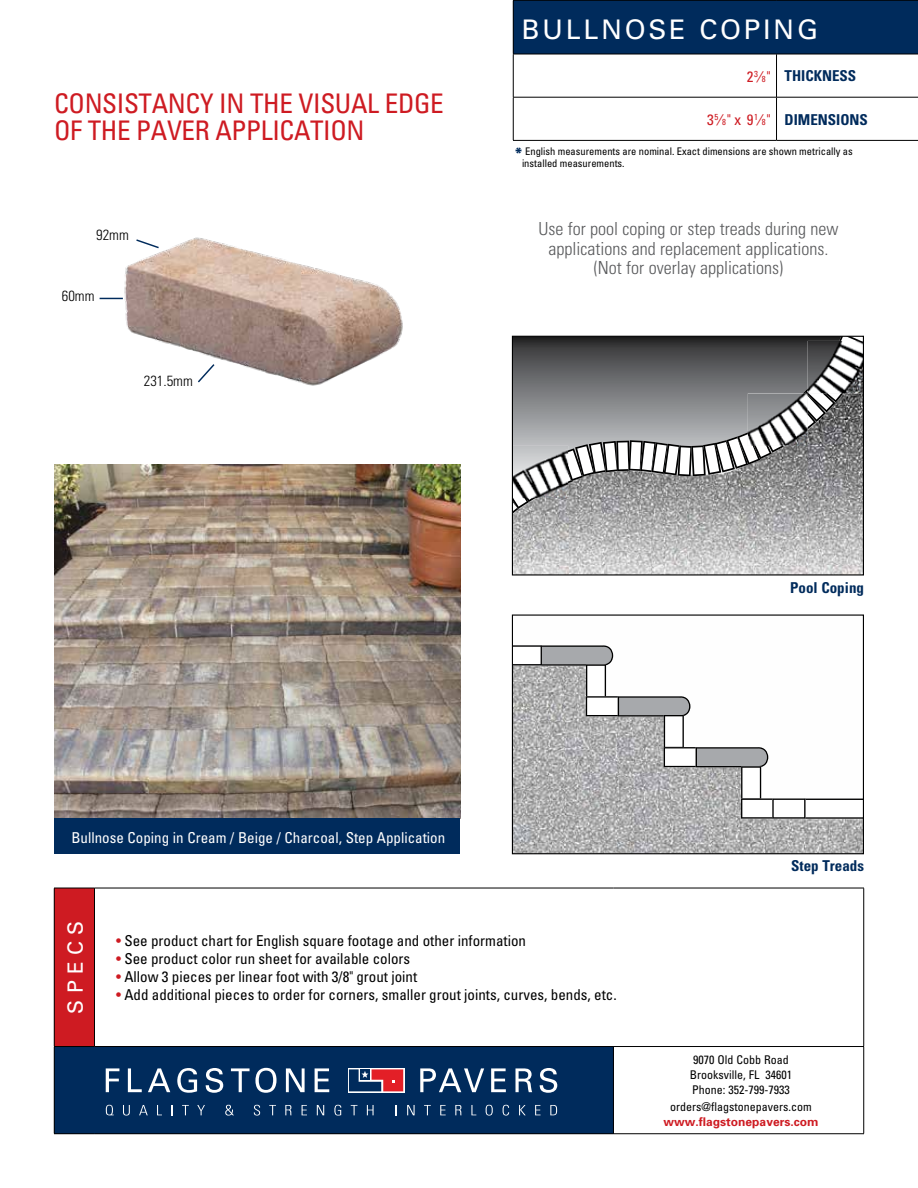
<style>
.page{position:relative;width:918px;height:1188px;background:#fff}
.page>*{position:absolute;margin:0;border:0;box-sizing:border-box;transform-origin:0 0}
.t1{font:condensed 27px/27px "Univers";letter-spacing:-.015em;color:#ce1b22}
.t2{font:27px "Univers";letter-spacing:.1em;color:#fff}
.t3{font:21px "Univers";letter-spacing:.3em;color:#fff}
.t4{font:300 condensed 18px/19.5px "Univers";color:#58595b;text-align:center}
.t5{font:condensed 15px "Univers";color:#000}
.t6{font:700 condensed 15px "Univers";color:#002b5c}
.t7{font:condensed 15px "Univers";color:#fff}
.t8{font:300 condensed 14.7px "Univers";color:#000}
.t9{font:condensed 12px/15px "Univers";color:#000}
.t10{font:700 12px "Univers";color:#ce1b22}
.t11{font:condensed 10.5px/12.6px "Univers";color:#000}
.s1{font-weight:400;color:#ce1b22}
.s2{font-weight:400;font-size:8.7px;color:#ce1b22}
.s3{font-weight:900;font-stretch:normal;font-size:15px;color:#002b5c}
.s4{color:#ce1b22}
</style>
<div class="page">
<div style="left:513px;top:0;width:405px;height:54px;background:#002b5c"></div>
<hr style="left:513px;top:0;width:264px;height:1px;background:#000">
<hr style="left:513px;top:1px;width:1px;height:53px;background:#000">
<hr style="left:777px;top:0;width:141px;height:1px;background:#000">
<hr style="left:513px;top:54px;width:264px;height:1px;background:#000">
<hr style="left:513px;top:54px;width:1px;height:43px;background:#000">
<hr style="left:777px;top:54px;width:141px;height:1px;background:#000">
<hr style="left:776px;top:54px;width:1px;height:43px;background:#000">
<hr style="left:513px;top:97px;width:264px;height:1px;background:#000">
<hr style="left:513px;top:97px;width:1px;height:43px;background:#000">
<hr style="left:777px;top:97px;width:141px;height:1px;background:#000">
<hr style="left:776px;top:97px;width:1px;height:43px;background:#000">
<hr style="left:513px;top:140px;width:264px;height:1px;background:#000">
<hr style="left:777px;top:140px;width:141px;height:1px;background:#000">
<div style="left:54px;top:1047px;width:559px;height:87px;background:#002b5c"></div>
<svg style="left:106px;top:1068px;width:13px;height:24px"></svg>
<svg style="left:128px;top:1068px;width:14px;height:24px"></svg>
<svg style="left:148px;top:1068px;width:22px;height:24px"></svg>
<svg style="left:177px;top:1068px;width:20px;height:25px"></svg>
<svg style="left:206px;top:1068px;width:17px;height:25px"></svg>
<svg style="left:231px;top:1068px;width:46px;height:25px"></svg>
<svg style="left:286px;top:1068px;width:19px;height:24px"></svg>
<svg style="left:315px;top:1068px;width:14px;height:24px"></svg>
<svg style="left:420px;top:1068px;width:64px;height:24px"></svg>
<svg style="left:491px;top:1068px;width:15px;height:24px"></svg>
<svg style="left:516px;top:1068px;width:16px;height:24px"></svg>
<svg style="left:540px;top:1068px;width:17px;height:25px"></svg>
<svg style="left:348px;top:1068px;width:56px;height:24px"></svg>
<svg style="left:106px;top:1105px;width:8px;height:10px"></svg>
<svg style="left:123px;top:1105px;width:7px;height:11px"></svg>
<svg style="left:139px;top:1105px;width:9px;height:10px"></svg>
<svg style="left:157px;top:1105px;width:5px;height:10px"></svg>
<svg style="left:182px;top:1105px;width:7px;height:10px"></svg>
<svg style="left:197px;top:1105px;width:8px;height:10px"></svg>
<svg style="left:225px;top:1105px;width:9px;height:11px"></svg>
<svg style="left:254px;top:1105px;width:6px;height:11px"></svg>
<svg style="left:269px;top:1105px;width:7px;height:10px"></svg>
<svg style="left:285px;top:1105px;width:6px;height:10px"></svg>
<svg style="left:302px;top:1105px;width:5px;height:10px"></svg>
<svg style="left:317px;top:1105px;width:7px;height:10px"></svg>
<svg style="left:334px;top:1105px;width:7px;height:11px"></svg>
<svg style="left:351px;top:1105px;width:6px;height:10px"></svg>
<svg style="left:367px;top:1105px;width:7px;height:10px"></svg>
<svg style="left:407px;top:1105px;width:8px;height:10px"></svg>
<svg style="left:424px;top:1105px;width:7px;height:10px"></svg>
<svg style="left:440px;top:1105px;width:6px;height:10px"></svg>
<svg style="left:455px;top:1105px;width:6px;height:10px"></svg>
<svg style="left:471px;top:1105px;width:5px;height:10px"></svg>
<svg style="left:486px;top:1105px;width:7px;height:11px"></svg>
<svg style="left:503px;top:1105px;width:6px;height:11px"></svg>
<svg style="left:519px;top:1105px;width:7px;height:10px"></svg>
<svg style="left:535px;top:1105px;width:6px;height:10px"></svg>
<svg style="left:550px;top:1105px;width:7px;height:10px"></svg>
<svg style="left:349px;top:1069px;width:54px;height:22px"></svg>
<div style="left:54px;top:888px;width:40px;height:159px;background:#ce1b22"></div>
<hr style="left:54px;top:888px;width:40px;height:1px;background:#000">
<hr style="left:54px;top:888px;width:1px;height:158px;background:#000">
<hr style="left:94px;top:888px;width:519px;height:1px;background:#000">
<hr style="left:94px;top:888px;width:1px;height:158px;background:#000">
<hr style="left:613px;top:888px;width:251px;height:1px;background:#000">
<hr style="left:863px;top:888px;width:1px;height:158px;background:#000">
<hr style="left:54px;top:1046px;width:40px;height:1px;background:#000">
<hr style="left:54px;top:1047px;width:1px;height:86px;background:#000">
<hr style="left:94px;top:1046px;width:519px;height:1px;background:#000">
<hr style="left:613px;top:1046px;width:251px;height:1px;background:#000">
<hr style="left:613px;top:1047px;width:1px;height:86px;background:#000">
<hr style="left:863px;top:1047px;width:1px;height:86px;background:#000">
<hr style="left:54px;top:1133px;width:40px;height:1px;background:#000">
<hr style="left:94px;top:1133px;width:519px;height:1px;background:#000">
<hr style="left:613px;top:1133px;width:251px;height:1px;background:#000">
<img style="left:99px;top:237px;width:304px;height:149px">
<svg style="left:100px;top:298px;width:23px;height:1px"></svg>
<svg style="left:196px;top:363px;width:20px;height:21px"></svg>
<svg style="left:135px;top:238px;width:25px;height:11px"></svg>
<img style="left:54px;top:464px;width:406px;height:355px">
<div style="left:54px;top:819px;width:406px;height:35px;background:#002b5c"></div>
<img style="left:808px;top:483px;width:54px;height:91px">
<img style="left:569px;top:483px;width:239px;height:91px">
<img style="left:514px;top:483px;width:55px;height:91px">
<svg style="left:514px;top:498px;width:21px;height:16px"></svg>
<svg style="left:514px;top:338px;width:348px;height:145px"></svg>
<div style="left:512px;top:336px;width:352px;height:240px;border:1px solid #000"></div>
<img style="left:514px;top:819px;width:348px;height:33px">
<svg style="left:514px;top:645px;width:348px;height:174px"></svg>
<div style="left:512px;top:615px;width:352px;height:239px;border:1px solid #000"></div>
<h1 class="t1" style="left:54px;top:90px;width:391px">CONSISTANCY IN THE VISUAL EDGE<br>OF THE PAVER APPLICATION</h1>
<h1 class="t2" style="left:521px;top:13px;width:298px">BULLNOSE COPING</h1>
<p class="t6" style="left:747px;top:67px;width:111px"><span class="s1">2</span><sup>3</sup><span class="s1">⁄</span><span class="s2">8</span><span class="s1">"</span> THICKNESS</p>
<p class="t6" style="left:707px;top:110px;width:162px"><span class="s1">3</span><sup>5</sup><span class="s1">⁄</span><span class="s2">8</span><span class="s1">" x 9</span><sup>1</sup><span class="s1">⁄</span><span class="s2">8</span><span class="s1">"</span> DIMENSIONS</p>
<p class="t11" style="left:522px;top:145px;width:332px;text-indent:-8px"><span class="s3">*</span> English measurements are nominal. Exact dimensions are shown metrically as installed measurements.</p>
<p class="t8" style="left:96px;top:226px;width:34px">92mm</p>
<p class="t4" style="left:538px;top:219px;width:302px">Use for pool coping or step treads during new applications and replacement applications. (Not for overlay applications)</p>
<p class="t8" style="left:62px;top:286px;width:34px">60mm</p>
<p class="t8" style="left:144px;top:372px;width:50px">231.5mm</p>
<p class="t6" style="left:790px;top:579px;width:75px">Pool Coping</p>
<p class="t7" style="left:71px;top:828px;width:375px">Bullnose Coping in Cream / Beige / Charcoal, Step Application</p>
<h2 class="t3" style="left:62px;top:1014px;width:94px;rotate:-90deg">SPECS</h2>
<p class="t5" style="left:116px;top:932px;width:411px"><span class="s4">•</span> See product chart for English square footage and other information</p>
<p class="t5" style="left:116px;top:950px;width:296px"><span class="s4">•</span> See product color run sheet for available colors</p>
<p class="t5" style="left:116px;top:968px;width:303px"><span class="s4">•</span> Allow 3 pieces per linear foot with 3/8" grout joint</p>
<p class="t5" style="left:116px;top:986px;width:502px"><span class="s4">•</span> Add additional pieces to order for corners, smaller grout joints, curves, bends, etc.</p>
<p class="t6" style="left:791px;top:857px;width:74px">Step Treads</p>
<p class="t9" style="left:690px;top:1052px;width:104px">9070 Old Cobb Road<br>Brooksville, FL 34601<br>Phone: 352-799-7933</p>
<p class="t9" style="left:670px;top:1099px;width:143px">orders@flagstonepavers.com</p>
<p class="t10" style="left:664px;top:1114px;width:156px">www.flagstonepavers.com</p>
</div>
